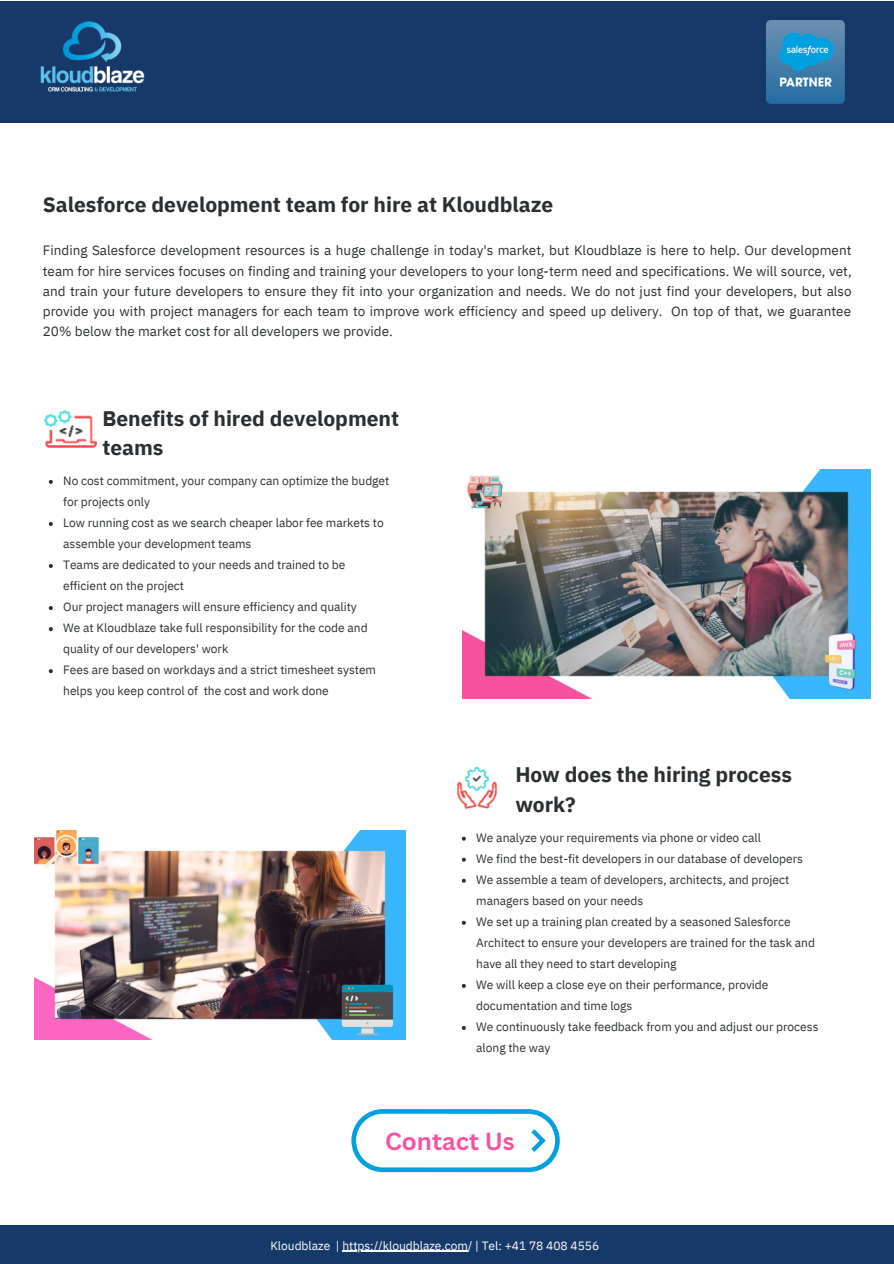
<style>
.page{position:relative;width:894px;height:1264px;background:#fff}
.page>*{position:absolute;margin:0;border:0;box-sizing:border-box;transform-origin:0 0}
.t1{font:700 24px "Canva Sans";color:#f652a0}
.t2{font:700 21px/29.2px "IBM Plex Sans";letter-spacing:-.005em;color:#2b2f31}
.t3{font:13.5px/20.2px "IBM Plex Sans";color:#2b2f31;text-align:justify}
.t4{font:12px/21px "IBM Plex Sans";letter-spacing:-.005em;color:#2b2f31}
.t5{font:12px "IBM Plex Sans";letter-spacing:-.005em;color:#fff}
</style>
<div class="page">
<div style="left:0;top:1225px;width:893px;height:38px;background:#173969"></div>
<div style="left:1px;top:1px;width:892px;height:121px;background:#173969"></div>
<img style="left:766px;top:21px;width:78px;height:82px">
<img style="left:457px;top:767px;width:40px;height:41px">
<img style="left:40px;top:21px;width:105px;height:71px">
<img style="left:45px;top:410px;width:51px;height:38px">
<img style="left:35px;top:831px;width:370px;height:208px">
<img style="left:462px;top:470px;width:408px;height:228px">
<svg style="left:351px;top:1109px;width:208px;height:63px"></svg>
<svg style="left:49px;top:480px;width:4px;height:4px"></svg>
<svg style="left:49px;top:522px;width:4px;height:4px"></svg>
<svg style="left:49px;top:564px;width:4px;height:4px"></svg>
<svg style="left:49px;top:606px;width:4px;height:4px"></svg>
<svg style="left:49px;top:627px;width:4px;height:4px"></svg>
<svg style="left:49px;top:669px;width:4px;height:4px"></svg>
<hr style="left:342px;top:1250px;width:126px;height:1px;background:#fff">
<svg style="left:461px;top:836px;width:4px;height:4px"></svg>
<svg style="left:461px;top:857px;width:4px;height:4px"></svg>
<svg style="left:461px;top:878px;width:4px;height:4px"></svg>
<svg style="left:461px;top:920px;width:4px;height:4px"></svg>
<svg style="left:461px;top:983px;width:4px;height:4px"></svg>
<h2 class="t2" style="left:43px;top:189px;width:512px">Salesforce development team for hire at Kloudblaze</h2>
<p class="t3" style="left:43px;top:240px;width:810px">Finding Salesforce development resources is a huge challenge in today's market, but Kloudblaze is here to help. Our development team for hire services focuses on finding and training your developers to your long-term need and specifications. We will source, vet, and train your future developers to ensure they fit into your organization and needs. We do not just find your developers, but also provide you with project managers for each team to improve work efficiency and speed up delivery. On top of that, we guarantee 20% below the market cost for all developers we provide.</p>
<h2 class="t2" style="left:102px;top:403px;width:298px">Benefits of hired development teams</h2>
<p class="t4" style="left:63px;top:470px;width:327px">No cost commitment, your company can optimize the budget for projects only<br>Low running cost as we search cheaper labor fee markets to assemble your development teams<br>Teams are dedicated to your needs and trained to be efficient on the project<br>Our project managers will ensure efficiency and quality<br>We at Kloudblaze take full responsibility for the code and quality of our developers' work<br>Fees are based on workdays and a strict timesheet system helps you keep control of the cost and work done</p>
<h2 class="t2" style="left:515px;top:760px;width:278px">How does the hiring process work?</h2>
<p class="t4" style="left:476px;top:826px;width:344px">We analyze your requirements via phone or video call<br>We find the best-fit developers in our database of developers We assemble a team of developers, architects, and project managers based on your needs<br>We set up a training plan created by a seasoned Salesforce Architect to ensure your developers are trained for the task and have all they need to start developing<br>We will keep a close eye on their performance, provide documentation and time logs<br>We continuously take feedback from you and adjust our process along the way</p>
<h1 class="t1" style="left:385px;top:1124px;width:131px">Contact Us</h1>
<p class="t5" style="left:270px;top:1237px;width:330px">Kloudblaze | https://kloudblaze.com/ | Tel: +41 78 408 4556</p>
</div>
